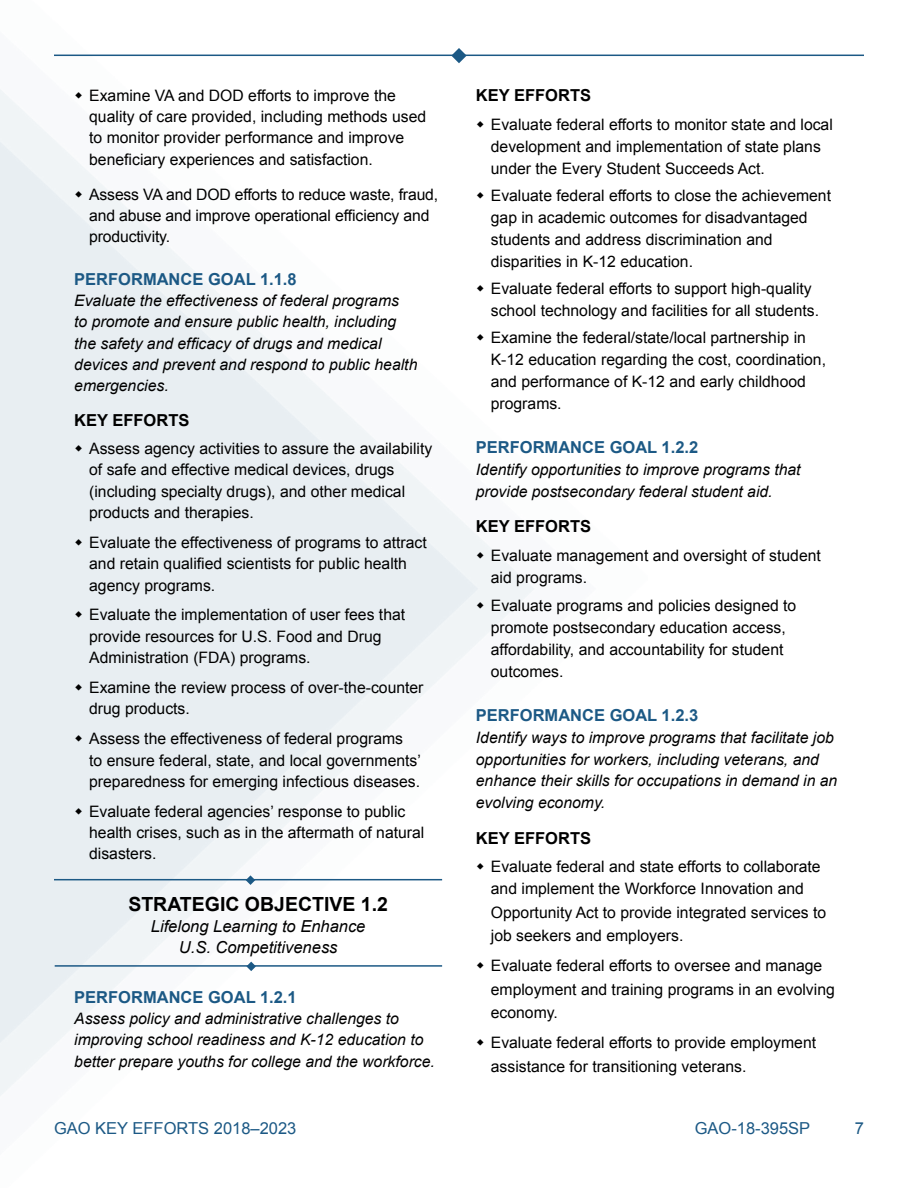
<style>
.page{position:relative;width:918px;height:1188px;background:#fff}
.page>*{position:absolute;margin:0;border:0;box-sizing:border-box;transform-origin:0 0}
.t1{font:700 19.5px "Arial";color:#000}
.t2{font:700 16.5px "Arial";color:#1c5985}
.t3{font:italic 16.5px/21.3px "Arial";color:#000;text-align:center}
.t4{font:700 16.5px "Arial";color:#000}
.t5{font:16.5px "Arial";color:#1c5985}
.t6{font:15.75px/21.3px "Arial";color:#000}
.t7{font:italic 15.75px/21.3px "Arial";color:#000}
</style>
<div class="page">
<hr style="left:54px;top:55px;width:810px;height:1px;background:#1c5985">
<img style="left:0;top:48px;width:648px;height:1048px">
<hr style="left:54px;top:879px;width:388px;height:1px;background:#1c5985">
<svg style="left:246px;top:875px;width:9px;height:10px"></svg>
<hr style="left:55px;top:965px;width:387px;height:2px;background:#1c5985">
<svg style="left:246px;top:962px;width:10px;height:9px"></svg>
<svg style="left:76px;top:92px;width:6px;height:6px"></svg>
<svg style="left:76px;top:191px;width:6px;height:6px"></svg>
<svg style="left:76px;top:445px;width:6px;height:7px"></svg>
<svg style="left:76px;top:539px;width:6px;height:6px"></svg>
<svg style="left:76px;top:611px;width:6px;height:7px"></svg>
<svg style="left:76px;top:684px;width:6px;height:7px"></svg>
<svg style="left:76px;top:735px;width:6px;height:7px"></svg>
<svg style="left:75px;top:808px;width:7px;height:6px"></svg>
<svg style="left:477px;top:121px;width:7px;height:7px"></svg>
<svg style="left:477px;top:192px;width:7px;height:7px"></svg>
<svg style="left:477px;top:285px;width:7px;height:7px"></svg>
<svg style="left:477px;top:334px;width:7px;height:7px"></svg>
<svg style="left:477px;top:552px;width:7px;height:6px"></svg>
<svg style="left:477px;top:602px;width:7px;height:7px"></svg>
<svg style="left:477px;top:863px;width:7px;height:7px"></svg>
<svg style="left:477px;top:962px;width:7px;height:7px"></svg>
<svg style="left:477px;top:1039px;width:7px;height:7px"></svg>
<p class="t6" style="left:89px;top:85px;width:339px">Examine VA and DOD efforts to improve the quality of care provided, including methods used to monitor provider performance and improve beneficiary experiences and satisfaction.</p>
<p class="t6" style="left:89px;top:184px;width:351px">Assess VA and DOD efforts to reduce waste, fraud, and abuse and improve operational efficiency and productivity.</p>
<p class="t2" style="left:74px;top:268px;width:224px">PERFORMANCE GOAL 1.1.8</p>
<p class="t7" style="left:74px;top:290px;width:345px">Evaluate the effectiveness of federal programs<br>to promote and ensure public health, including the safety and efficacy of drugs and medical devices and prevent and respond to public health emergencies.</p>
<p class="t4" style="left:74px;top:409px;width:117px">KEY EFFORTS</p>
<p class="t6" style="left:89px;top:438px;width:345px">Assess agency activities to assure the availability of safe and effective medical devices, drugs (including specialty drugs), and other medical products and therapies.</p>
<p class="t6" style="left:89px;top:532px;width:339px">Evaluate the effectiveness of programs to attract and retain qualified scientists for public health agency programs.</p>
<p class="t6" style="left:89px;top:604px;width:318px">Evaluate the implementation of user fees that provide resources for U.S. Food and Drug<br>Administration (FDA) programs.</p>
<p class="t6" style="left:89px;top:677px;width:336px">Examine the review process of over-the-counter drug products.</p>
<p class="t6" style="left:89px;top:728px;width:333px">Assess the effectiveness of federal programs<br>to ensure federal, state, and local governments’ preparedness for emerging infectious diseases.</p>
<p class="t6" style="left:89px;top:801px;width:337px">Evaluate federal agencies’ response to public health crises, such as in the aftermath of natural disasters.</p>
<p class="t1" style="left:128px;top:891px;width:261px">STRATEGIC OBJECTIVE 1.2</p>
<p class="t3" style="left:151px;top:916px;width:216px">Lifelong Learning to Enhance<br>U.S. Competitiveness</p>
<p class="t2" style="left:74px;top:986px;width:224px">PERFORMANCE GOAL 1.2.1</p>
<p class="t7" style="left:74px;top:1008px;width:362px">Assess policy and administrative challenges to improving school readiness and K-12 education to better prepare youths for college and the workforce.</p>
<p class="t4" style="left:476px;top:85px;width:117px">KEY EFFORTS</p>
<p class="t6" style="left:491px;top:114px;width:344px;line-height:21.9px">Evaluate federal efforts to monitor state and local development and implementation of state plans under the Every Student Succeeds Act.</p>
<p class="t6" style="left:491px;top:185px;width:342px;line-height:21.9px">Evaluate federal efforts to close the achievement gap in academic outcomes for disadvantaged students and address discrimination and disparities in K-12 education.</p>
<p class="t6" style="left:491px;top:278px;width:330px;line-height:21.9px">Evaluate federal efforts to support high-quality school technology and facilities for all students.</p>
<p class="t6" style="left:491px;top:327px;width:337px;line-height:21.9px">Examine the federal/state/local partnership in K-12 education regarding the cost, coordination, and performance of K-12 and early childhood programs.</p>
<p class="t2" style="left:476px;top:436px;width:224px">PERFORMANCE GOAL 1.2.2</p>
<p class="t7" style="left:476px;top:458px;width:326px;line-height:21.9px">Identify opportunities to improve programs that provide postsecondary federal student aid.</p>
<p class="t4" style="left:476px;top:515px;width:117px">KEY EFFORTS</p>
<p class="t6" style="left:491px;top:544px;width:332px;line-height:21.9px">Evaluate management and oversight of student aid programs.</p>
<p class="t6" style="left:491px;top:595px;width:307px;line-height:21.9px">Evaluate programs and policies designed to promote postsecondary education access, affordability, and accountability for student outcomes.</p>
<p class="t2" style="left:476px;top:704px;width:224px">PERFORMANCE GOAL 1.2.3</p>
<p class="t7" style="left:476px;top:726px;width:363px;line-height:21.9px">Identify ways to improve programs that facilitate job opportunities for workers, including veterans, and enhance their skills for occupations in demand in an evolving economy.</p>
<p class="t4" style="left:476px;top:827px;width:117px">KEY EFFORTS</p>
<p class="t6" style="left:491px;top:856px;width:331px;line-height:21.9px">Evaluate federal and state efforts to collaborate and implement the Workforce Innovation and</p>
<p class="t6" style="left:491px;top:901px;width:337px;line-height:23.4px">Opportunity Act to provide integrated services to job seekers and employers.</p>
<p class="t6" style="left:491px;top:954px;width:346px;line-height:23.4px">Evaluate federal efforts to oversee and manage employment and training programs in an evolving economy.</p>
<p class="t6" style="left:491px;top:1031px;width:327px;line-height:23.4px">Evaluate federal efforts to provide employment assistance for transitioning veterans.</p>
<p class="t5" style="left:54px;top:1117px;width:244px">GAO KEY EFFORTS 2018–2023</p>
<p class="t5" style="left:695px;top:1117px;width:117px">GAO-18-395SP</p>
<p class="t5" style="left:855px;top:1117px;width:11px">7</p>
</div>
